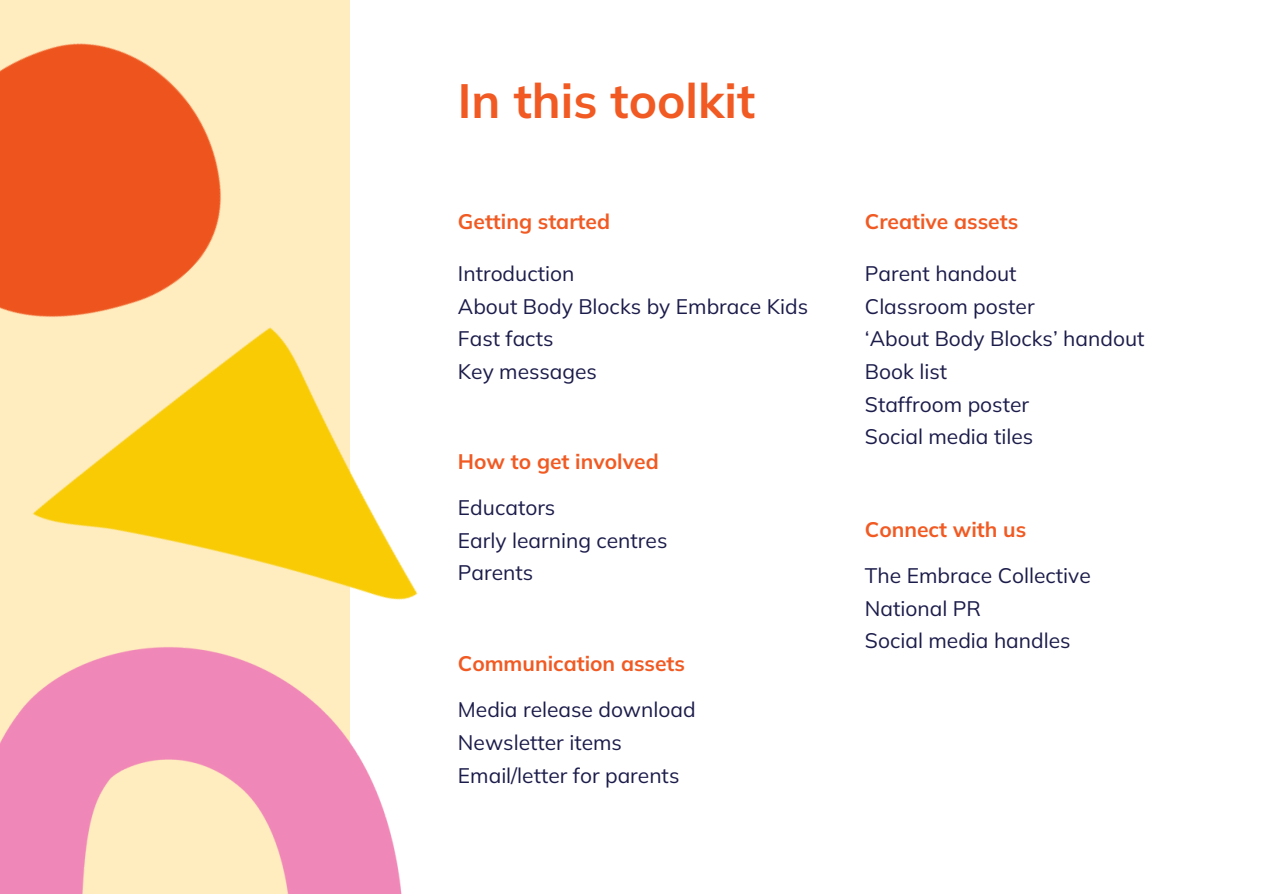
<style>
.page{position:relative;width:1263px;height:894px;background:#fff}
.page>*{position:absolute;margin:0;border:0;box-sizing:border-box;transform-origin:0 0}
.t1{font:700 48px "Mulish";color:#f15a22}
.t2{font:21px/32.7px "Mulish";color:#1c1c4b}
.t3{font:700 21px "Mulish";color:#f15a22}
</style>
<div class="page">
<img style="left:0;top:752px;width:402px;height:141px">
<img style="left:0;top:210px;width:418px;height:542px">
<img style="left:0;top:0;width:331px;height:446px">
<h2 class="t1" style="left:458px;top:70px;width:299px">In this toolkit</h2>
<p class="t3" style="left:458px;top:208px;width:154px">Getting started</p>
<p class="t2" style="left:458px;top:256px;width:118px">Introduction</p>
<p class="t2" style="left:458px;top:289px;width:352px">About Body Blocks by Embrace Kids</p>
<p class="t2" style="left:458px;top:322px;width:97px">Fast facts</p>
<p class="t2" style="left:458px;top:354px;width:141px">Key messages</p>
<p class="t3" style="left:458px;top:448px;width:202px">How to get involved</p>
<h2 class="t2" style="left:458px;top:490px;width:99px">Educators</h2>
<p class="t2" style="left:458px;top:523px;width:211px">Early learning centres</p>
<p class="t2" style="left:458px;top:556px;width:77px">Parents</p>
<p class="t3" style="left:458px;top:649px;width:229px">Communication assets</p>
<p class="t2" style="left:458px;top:692px;width:239px">Media release download</p>
<h2 class="t2" style="left:458px;top:725px;width:165px">Newsletter items</h2>
<p class="t2" style="left:458px;top:758px;width:223px">Email/letter for parents</p>
<p class="t3" style="left:865px;top:208px;width:155px">Creative assets</p>
<p class="t2" style="left:865px;top:256px;width:153px">Parent handout</p>
<h2 class="t2" style="left:865px;top:289px;width:171px">Classroom poster</h2>
<p class="t2" style="left:865px;top:322px;width:281px">‘About Body Blocks’ handout<br>Book list</p>
<p class="t2" style="left:865px;top:387px;width:166px">Staffroom poster</p>
<p class="t2" style="left:865px;top:420px;width:170px">Social media tiles</p>
<h2 class="t3" style="left:865px;top:515px;width:163px">Connect with us</h2>
<p class="t2" style="left:865px;top:558px;width:227px">The Embrace Collective</p>
<p class="t2" style="left:865px;top:591px;width:118px">National PR</p>
<p class="t2" style="left:865px;top:623px;width:207px">Social media handles</p>
</div>
